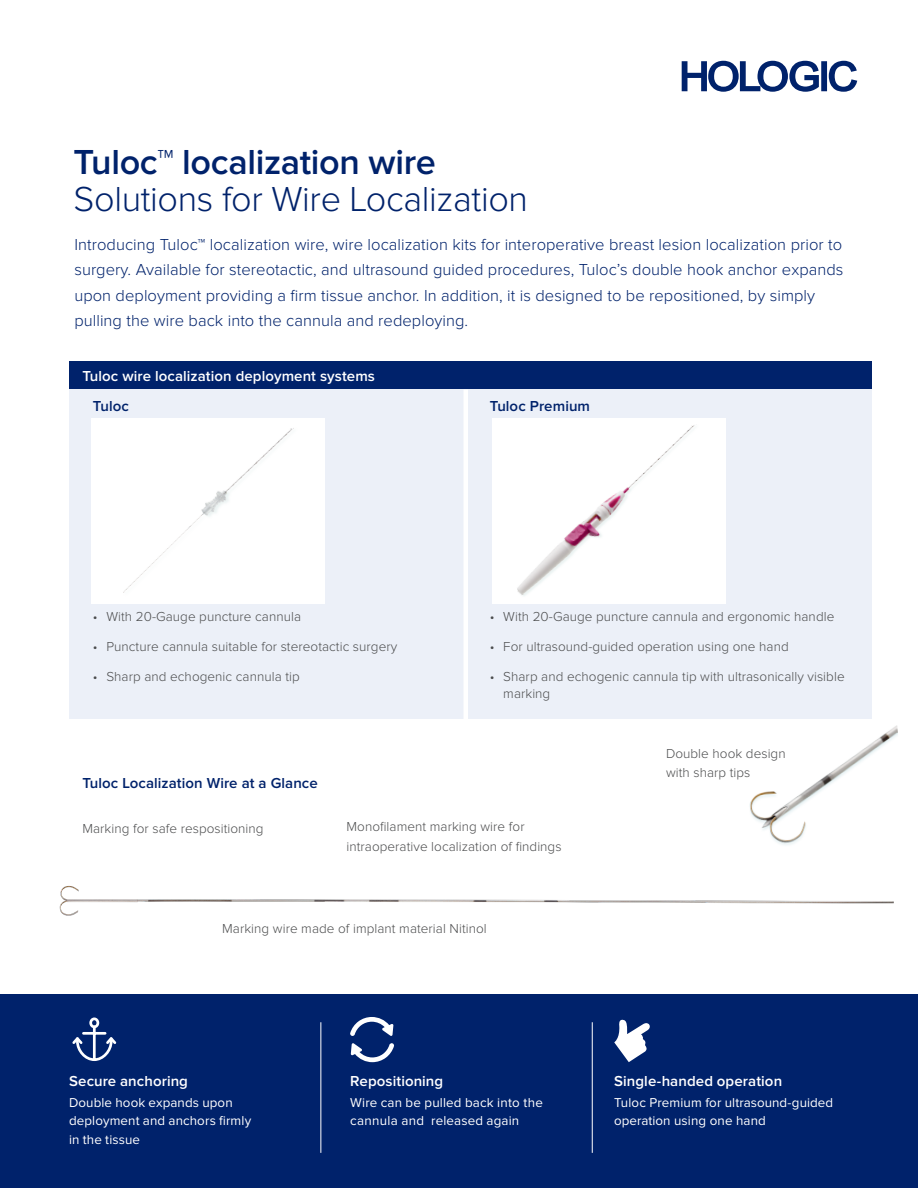
<style>
.page{position:relative;width:918px;height:1188px;background:#fff}
.page>*{position:absolute;margin:0;border:0;box-sizing:border-box;transform-origin:0 0}
.t1{font:300 36px/37.5px "Proxima Nova";letter-spacing:-.01em;color:#00226b}
.t2{font:300 16.5px/25.5px "Proxima Nova";letter-spacing:.005em;color:#00226b}
.t3{font:600 15px "Proxima Nova";letter-spacing:.005em;color:#fff}
.t4{font:600 15px "Proxima Nova";letter-spacing:.005em;color:#00226b}
.t5{font:300 13.5px/19.5px "Proxima Nova";letter-spacing:.005em;color:#4b4c4d}
.t6{font:13.35px/18.8px "Proxima Nova";letter-spacing:.01em;color:#fff}
.s1{font-weight:600}
</style>
<div class="page">
<div style="left:69px;top:361px;width:803px;height:30px;background:#00226b"></div>
<div style="left:69px;top:390px;width:803px;height:329px;background:#ecf0f8"></div>
<svg style="left:682px;top:61px;width:175px;height:31px"></svg>
<div style="left:0;top:994px;width:918px;height:194px;background:#00226b"></div>
<hr style="left:320px;top:1022px;width:1px;height:131px;background:#fff">
<hr style="left:464px;top:390px;width:4px;height:372px;background:#fff">
<hr style="left:592px;top:1022px;width:1px;height:131px;background:#fff">
<div style="left:89px;top:1018px;width:10px;height:10px;border:3px solid #fff;border-radius:50%"></div>
<svg style="left:72px;top:1024px;width:45px;height:37px"></svg>
<svg style="left:614px;top:1019px;width:36px;height:43px"></svg>
<svg style="left:350px;top:1017px;width:43px;height:19px"></svg>
<svg style="left:351px;top:1043px;width:43px;height:19px"></svg>
<div style="left:92px;top:418px;width:233px;height:185px;background:#fff"></div>
<img style="left:123px;top:428px;width:171px;height:165px">
<div style="left:492px;top:418px;width:233px;height:185px;background:#fff"></div>
<img style="left:517px;top:424px;width:209px;height:172px">
<img style="left:749px;top:725px;width:149px;height:120px">
<img style="left:59px;top:885px;width:835px;height:31px">
<p class="t1" style="left:74px;top:145px;width:456px"><span class="s1">Tuloc™ localization wire<br></span>Solutions for Wire Localization</p>
<p class="t2" style="left:74px;top:232px;width:771px">Introducing Tuloc™ localization wire, wire localization kits for interoperative breast lesion localization prior to surgery. Available for stereotactic, and ultrasound guided procedures, Tuloc’s double hook anchor expands upon deployment providing a firm tissue anchor. In addition, it is designed to be repositioned, by simply pulling the wire back into the cannula and redeploying.</p>
<p class="t3" style="left:82px;top:370px;width:294px">Tuloc wire localization deployment systems</p>
<p class="t4" style="left:93px;top:400px;width:38px">Tuloc</p>
<p class="t5" style="left:93px;top:608px;width:210px">• With 20-Gauge puncture cannula</p>
<p class="t5" style="left:93px;top:638px;width:306px">• Puncture cannula suitable for stereotactic surgery</p>
<p class="t5" style="left:93px;top:668px;width:208px">• Sharp and echogenic cannula tip</p>
<p class="t4" style="left:82px;top:777px;width:237px">Tuloc Localization Wire at a Glance</p>
<p class="t4" style="left:490px;top:400px;width:102px">Tuloc Premium</p>
<p class="t5" style="left:490px;top:608px;width:346px">• With 20-Gauge puncture cannula and ergonomic handle</p>
<p class="t5" style="left:490px;top:638px;width:300px">• For ultrasound-guided operation using one hand</p>
<p class="t5" style="left:503px;top:669px;width:343px;line-height:16.5px;text-indent:-14px">• Sharp and echogenic cannula tip with ultrasonically visible marking</p>
<p class="t5" style="left:666px;top:744px;width:121px">Double hook design with sharp tips</p>
<p class="t5" style="left:82px;top:819px;width:183px">Marking for safe respositioning</p>
<p class="t5" style="left:346px;top:818px;width:217px">Monofilament marking wire for intraoperative localization of findings</p>
<p class="t5" style="left:222px;top:920px;width:266px">Marking wire made of implant material Nitinol</p>
<p class="t3" style="left:69px;top:1074px;width:120px">Secure anchoring</p>
<p class="t6" style="left:69px;top:1093px;width:184px">Double hook expands upon deployment and anchors firmly in the tissue</p>
<p class="t3" style="left:350px;top:1074px;width:95px">Repositioning</p>
<p class="t6" style="left:350px;top:1093px;width:194px">Wire can be pulled back into the cannula and released again</p>
<p class="t3" style="left:614px;top:1074px;width:170px">Single-handed operation</p>
<p class="t6" style="left:614px;top:1093px;width:220px">Tuloc Premium for ultrasound-guided operation using one hand</p>
</div>
